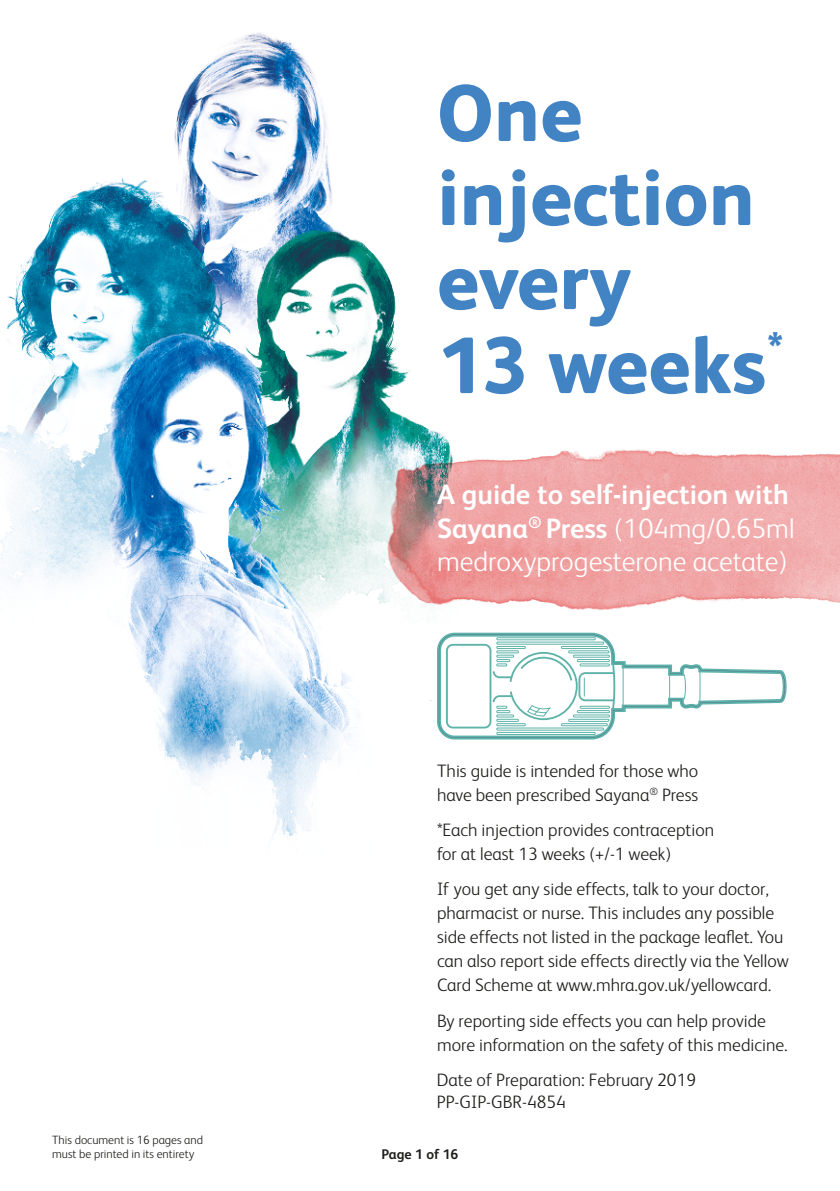
<style>
.page{position:relative;width:840px;height:1191px;background:#fff}
.page>*{position:absolute;margin:0;border:0;box-sizing:border-box;transform-origin:0 0}
.t1{font:800 80px/84px "FS Albert";color:#4283c4}
.t2{font:300 28px/33.6px "FS Albert";color:#fff}
.t3{font:300 18px/24px "FS Albert";color:#1d1d1b}
.t4{font:300 18px "FS Albert Arabic";color:#1d1d1b}
.t5{font:700 14px "FS Albert";color:#1d1d1b}
.t6{font:300 12px/14.4px "FS Albert";color:#1d1d1b}
.s1{font-weight:700}
.s2{font-family:"FS Albert Arabic"}
</style>
<div class="page">
<img style="left:493px;top:449px;width:346px;height:161px">
<img style="left:0;top:33px;width:493px;height:803px">
<svg style="left:436px;top:632px;width:351px;height:108px"></svg>
<hr style="left:622px;top:663px;width:1px;height:47px;background:#5eb3a9">
<hr style="left:668px;top:667px;width:1px;height:39px;background:#5eb3a9">
<p class="t6" style="left:52px;top:1131px;width:152px">This document is 16 pages and must be printed in its entirety</p>
<h1 class="t1" style="left:437px;top:68px;width:349px">One injection every<br>13 weeks<sup>*</sup></h1>
<h2 class="t2" style="left:437px;top:476px;width:359px"><span class="s1">A guide to self-injection with<br>Sayana</span><sup>®</sup> <span class="s1">Press</span> (104mg/0.65ml medroxyprogesterone acetate)</h2>
<p class="t3" style="left:437px;top:757px;width:263px">This guide is intended for those who have been prescribed Sayana<sup>®</sup> Press</p>
<p class="t3" style="left:437px;top:817px;width:278px">*Each injection provides contraception for at least 13 weeks (+/-1 week)</p>
<p class="t3" style="left:437px;top:876px;width:353px">If you get any side effects, talk to your doctor, pharmacist or nurse. This includes any possible side effects not listed in the package leaflet. You can also report side effects directly via the Yellow Card Scheme at www.mhra.gov.uk/yellowcard.</p>
<p class="t3" style="left:437px;top:1007px;width:352px">By reporting side effects you can help provide more information on the safety of this medicine.</p>
<p class="t3" style="left:436px;top:1066px;width:261px">Date of Prepara<span class="s2">ti</span>on: <span class="s2">February 2019</span></p>
<p class="t4" style="left:436px;top:1090px;width:130px">PP-GIP-GBR-4854</p>
<p class="t5" style="left:381px;top:1144px;width:78px">Page 1 of 16</p>
</div>
